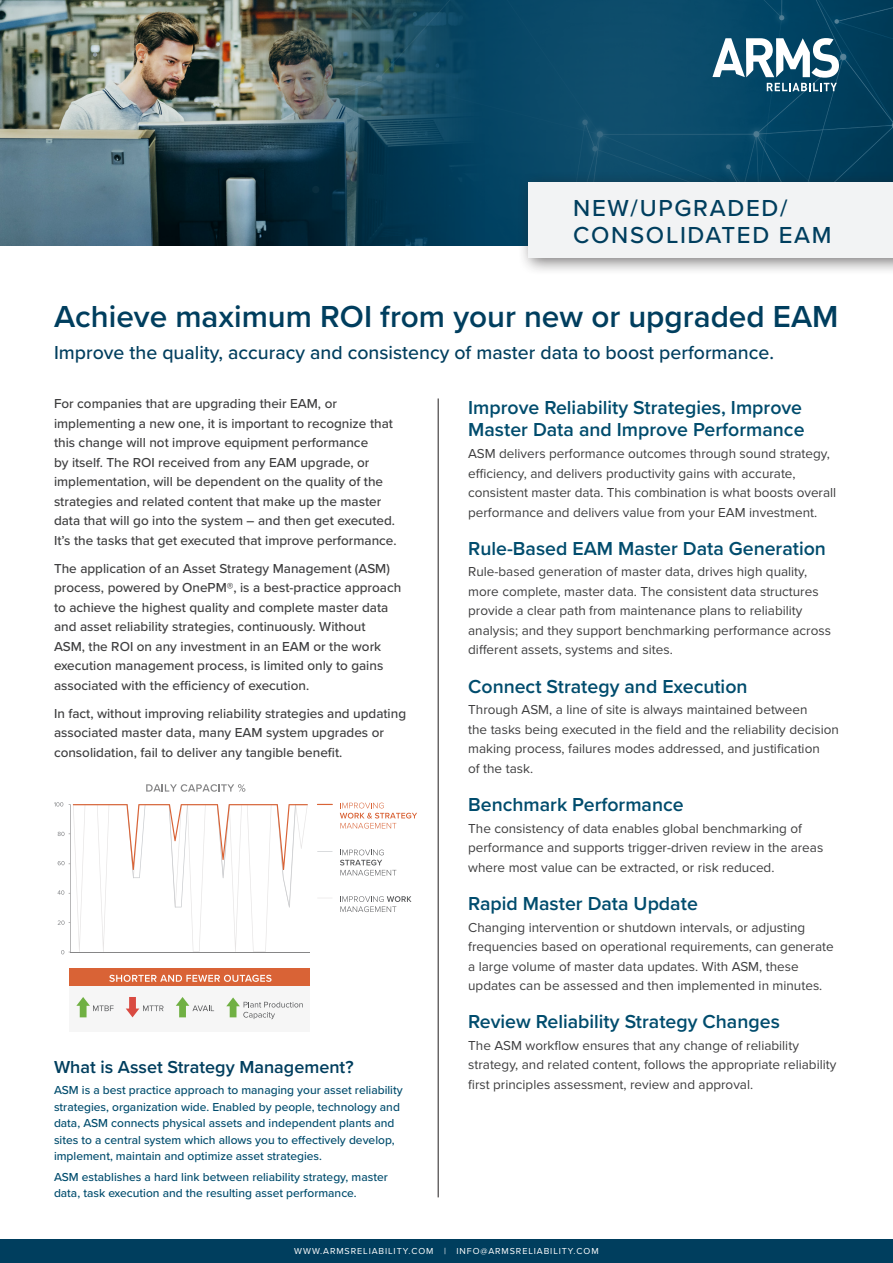
<style>
.page{position:relative;width:893px;height:1263px;background:#fff}
.page>*{position:absolute;margin:0;border:0;box-sizing:border-box;transform-origin:0 0}
.Heading{font:600 31.5px "Proxima Nova";color:#003e5e}
.Name_-_Grey_Box{font:500 24px/27px "Proxima Nova";letter-spacing:.07em;color:#003e5e}
.Key_Benefit_Heading{font:600 19.5px/22.5px "Proxima Nova";color:#004c6d}
.Sub-Heading{font:500 19.5px "Proxima Nova";color:#003e5e}
.t1{font:600 18px "Proxima Nova";color:#003e5e}
.Key_Benefit_Body_Tex{font:13.5px/19.5px "Proxima Nova";color:#3e3e3f}
.Body_Text_-_Overview{font:500 13.5px/19.5px "Proxima Nova";color:#3e3e3f}
.Body_Text_-_Overview-2{font:500 12px/16.5px "Proxima Nova";color:#004c6d}
.t2{font:9px "Proxima Nova";letter-spacing:.1em;color:#fff}
</style>
<div class="page">
<img style="left:0;top:0;width:230px;height:246px">
<img style="left:230px;top:0;width:663px;height:246px">
<svg style="left:712px;top:38px;width:127px;height:53px"></svg>
<hr style="left:438px;top:398px;width:1px;height:799px;background:#231f20">
<div style="left:518px;top:171px;width:375px;height:105px;background:#231f20;opacity:.6"></div>
<div style="left:529px;top:183px;width:364px;height:75px;background:#f2f3f4"></div>
<div style="left:70px;top:969px;width:240px;height:62px;background:#f6f6f6"></div>
<svg style="left:146px;top:784px;width:99px;height:8px"></svg>
<hr style="left:70px;top:952px;width:240px;height:1px;background:#868687">
<svg style="left:54px;top:802px;width:254px;height:152px"></svg>
<svg style="left:76px;top:997px;width:38px;height:20px"></svg>
<svg style="left:126px;top:997px;width:38px;height:20px"></svg>
<svg style="left:176px;top:997px;width:38px;height:20px"></svg>
<svg style="left:317px;top:804px;width:16px;height:1px"></svg>
<svg style="left:340px;top:803px;width:77px;height:26px"></svg>
<svg style="left:317px;top:851px;width:16px;height:1px"></svg>
<svg style="left:340px;top:849px;width:56px;height:27px"></svg>
<svg style="left:340px;top:896px;width:71px;height:16px"></svg>
<div style="left:70px;top:969px;width:240px;height:17px;background:#d96336"></div>
<svg style="left:226px;top:997px;width:77px;height:22px"></svg>
<svg style="left:109px;top:975px;width:163px;height:7px"></svg>
<div style="left:0;top:1239px;width:893px;height:24px;background:#003e5e"></div>
<p class="Name_-_Grey_Box" style="left:573px;top:194px;width:260px">NEW/UPGRADED/<br>CONSOLIDATED EAM</p>
<p class="Heading" style="left:54px;top:293px;width:786px">Achieve maximum ROI from your new or upgraded EAM</p>
<p class="Sub-Heading" style="left:54px;top:338px;width:721px">Improve the quality, accuracy and consistency of master data to boost performance.</p>
<p class="Body_Text_-_Overview" style="left:54px;top:393px;width:344px">For companies that are upgrading their EAM, or implementing a new one, it is important to recognize that this change will not improve equipment performance<br>by itself. The ROI received from any EAM upgrade, or implementation, will be dependent on the quality of the strategies and related content that make up the master data that will go into the system – and then get executed.<br>It’s the tasks that get executed that improve performance.</p>
<p class="Body_Text_-_Overview" style="left:54px;top:558px;width:349px">The application of an Asset Strategy Management (ASM) process, powered by OnePM®, is a best-practice approach to achieve the highest quality and complete master data and asset reliability strategies, continuously. Without<br>ASM, the ROI on any investment in an EAM or the work execution management process, is limited only to gains associated with the efficiency of execution.</p>
<p class="Body_Text_-_Overview" style="left:54px;top:703px;width:354px">In fact, without improving reliability strategies and updating associated master data, many EAM system upgrades or consolidation, fail to deliver any tangible benefit.</p>
<p class="Key_Benefit_Heading" style="left:468px;top:396px;width:338px">Improve Reliability Strategies, Improve<br>Master Data and Improve Performance</p>
<p class="Key_Benefit_Body_Tex" style="left:468px;top:444px;width:369px">ASM delivers performance outcomes through sound strategy, efficiency, and delivers productivity gains with accurate, consistent master data. This combination is what boosts overall performance and delivers value from your EAM investment.</p>
<p class="Key_Benefit_Heading" style="left:468px;top:536px;width:359px">Rule-Based EAM Master Data Generation</p>
<p class="Key_Benefit_Body_Tex" style="left:468px;top:562px;width:364px">Rule-based generation of master data, drives high quality, more complete, master data. The consistent data structures provide a clear path from maintenance plans to reliability analysis; and they support benchmarking performance across different assets, systems and sites.</p>
<p class="Key_Benefit_Heading" style="left:468px;top:674px;width:281px">Connect Strategy and Execution</p>
<p class="Key_Benefit_Body_Tex" style="left:468px;top:700px;width:372px">Through ASM, a line of site is always maintained between<br>the tasks being executed in the field and the reliability decision making process, failures modes addressed, and justification<br>of the task.</p>
<p class="Key_Benefit_Heading" style="left:468px;top:793px;width:217px">Benchmark Performance</p>
<p class="Key_Benefit_Body_Tex" style="left:468px;top:819px;width:357px">The consistency of data enables global benchmarking of performance and supports trigger-driven review in the areas where most value can be extracted, or risk reduced.</p>
<p class="Key_Benefit_Heading" style="left:468px;top:891px;width:231px">Rapid Master Data Update</p>
<p class="Key_Benefit_Body_Tex" style="left:468px;top:917px;width:367px">Changing intervention or shutdown intervals, or adjusting frequencies based on operational requirements, can generate a large volume of master data updates. With ASM, these updates can be assessed and then implemented in minutes.</p>
<p class="Key_Benefit_Heading" style="left:468px;top:1010px;width:313px">Review Reliability Strategy Changes</p>
<p class="Key_Benefit_Body_Tex" style="left:468px;top:1036px;width:370px">The ASM workflow ensures that any change of reliability strategy, and related content, follows the appropriate reliability first principles assessment, review and approval.</p>
<p class="t1" style="left:54px;top:1054px;width:301px">What is Asset Strategy Management?</p>
<p class="Body_Text_-_Overview-2" style="left:54px;top:1081px;width:350px">ASM is a best practice approach to managing your asset reliability strategies, organization wide. Enabled by people, technology and data, ASM connects physical assets and independent plants and sites to a central system which allows you to effectively develop, implement, maintain and optimize asset strategies.</p>
<p class="Body_Text_-_Overview-2" style="left:54px;top:1168px;width:335px">ASM establishes a hard link between reliability strategy, master data, task execution and the resulting asset performance.</p>
<p class="t2" style="left:294px;top:1246px;width:306px">WWW.ARMSRELIABILITY.COM | INFO@ARMSRELIABILITY.COM</p>
</div>
